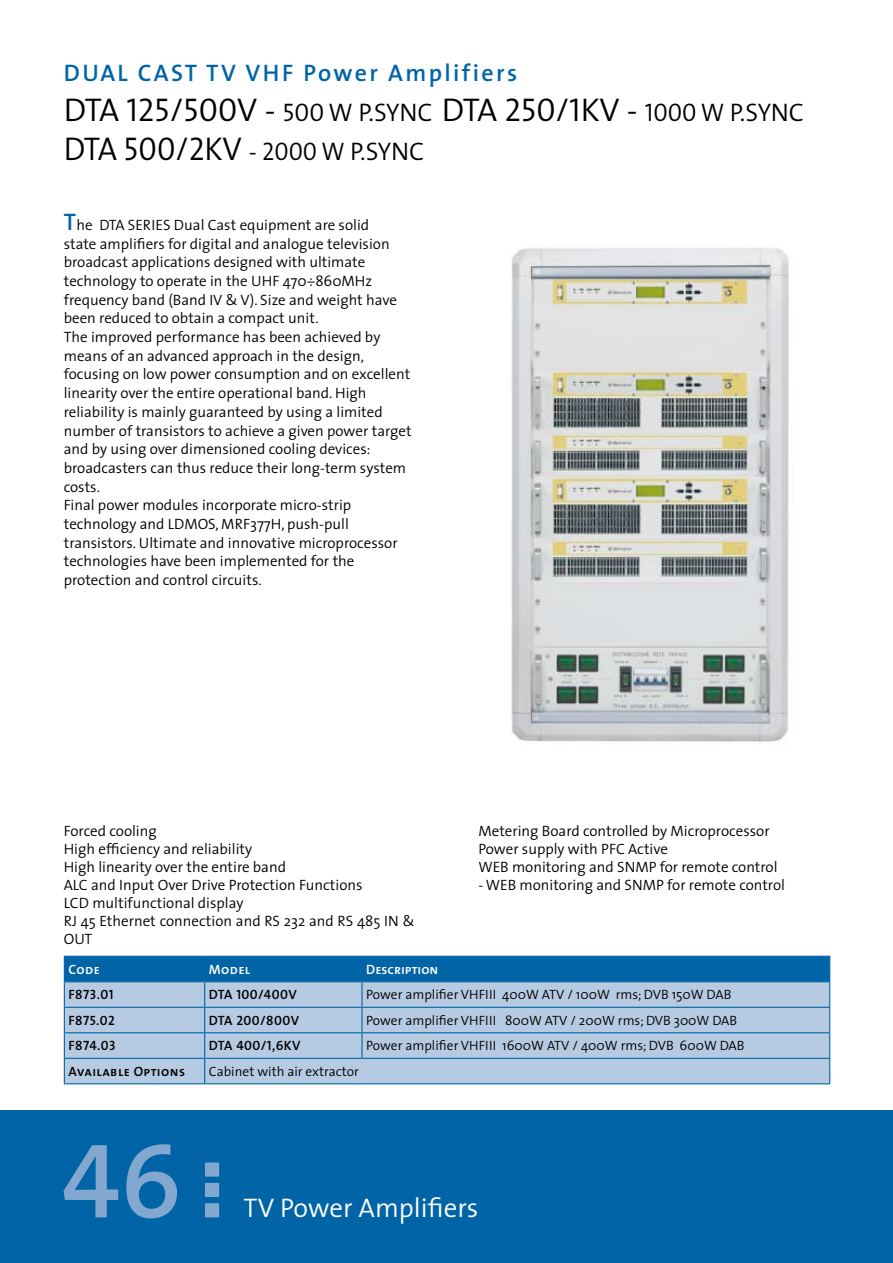
<style>
.page{position:relative;width:893px;height:1263px;background:#fff}
.page>*{position:absolute;margin:0;border:0;box-sizing:border-box;transform-origin:0 0}
.t1{font:106.95px "The Sans Semi Bold Caps";color:#82a8cf}
.t2{font:33px "The Sans Semi Light Caps";color:#000}
.t3{font:300 27px "The Sans";color:#fff}
.t4{font:25.5px "The Sans Semi Light Caps";color:#000;scale:.96 1}
.t5{font:600 24px "The Sans";letter-spacing:.1em;color:#0064a6}
.t6{font:300 15px/18.8px "The Sans";color:#000}
.t7{font:300 13.5px "The Sans";color:#000}
.t8{font:13.5px "The Sans Semi Bold Caps";letter-spacing:.03em;color:#000}
.t9{font:13.5px "The Sans Semi Bold Caps";color:#fff}
.s1{font-size:25.5px}
.s2{font-size:33px}
.s3{font-weight:600;font-size:24px;color:#0064a6}
</style>
<div class="page">
<div style="left:0;top:1110px;width:893px;height:153px;background:#0064a6"></div>
<svg style="left:205px;top:1162px;width:14px;height:55px"></svg>
<svg style="left:64px;top:956px;width:766px;height:127px;background:#8ab1d3"></svg>
<hr style="left:64px;top:1083px;width:141px;height:1px;background:#0064a6">
<hr style="left:205px;top:1083px;width:157px;height:1px;background:#0064a6">
<hr style="left:362px;top:1083px;width:468px;height:1px;background:#0064a6">
<img style="left:511px;top:247px;width:278px;height:495px">
<h3 class="t5" style="left:64px;top:53px;width:455px">DUAL CAST TV VHF Power Amplifiers</h3>
<h2 class="t2" style="left:64px;top:82px;width:742px">DTA 125/500V - <span class="s1">500 W P.SYNC</span> DTA 250/1KV - <span class="s1">1000 W P.SYNC</span></h2>
<h3 class="t4" style="left:64px;top:131px;width:377px"><span class="s2">DTA 500/2KV</span> - 2000 W P.SYNC</h3>
<p class="t6" style="left:64px;top:215px;width:349px"><span class="s3">T</span>he DTA SERIES Dual Cast equipment are solid<br>state amplifiers for digital and analogue television broadcast applications designed with ultimate technology to operate in the UHF 470÷860MHz frequency band (Band IV &amp; V). Size and weight have been reduced to obtain a compact unit.<br>The improved performance has been achieved by means of an advanced approach in the design, focusing on low power consumption and on excellent linearity over the entire operational band. High reliability is mainly guaranteed by using a limited number of transistors to achieve a given power target and by using over dimensioned cooling devices: broadcasters can thus reduce their long-term system costs.<br>Final power modules incorporate micro-strip technology and LDMOS, MRF377H, push-pull transistors. Ultimate and innovative microprocessor technologies have been implemented for the protection and control circuits.</p>
<p class="t6" style="left:64px;top:821px;width:352px;line-height:18px">Forced cooling<br>High efficiency and reliability<br>High linearity over the entire band<br>ALC and Input Over Drive Protection Functions<br>LCD multifunctional display<br>RJ 45 Ethernet connection and RS 232 and RS 485 IN &amp;<br>OUT</p>
<p class="t6" style="left:478px;top:821px;width:301px;line-height:18px">Metering Board controlled by Microprocessor<br>Power supply with PFC Active<br>WEB monitoring and SNMP for remote control</p>
<p class="t6" style="left:478px;top:875px;width:308px">- WEB monitoring and SNMP for remote control</p>
<p class="t9" style="left:69px;top:958px;width:33px">Code</p>
<p class="t9" style="left:209px;top:958px;width:43px">Model</p>
<p class="t9" style="left:366px;top:958px;width:74px">Description</p>
<p class="t8" style="left:69px;top:983px;width:45px">F873.01</p>
<p class="t8" style="left:209px;top:983px;width:89px">DTA 100/400V</p>
<p class="t7" style="left:366px;top:984px;width:367px">Power amplifier VHFIII 400W ATV / 100W rms; DVB 150W DAB</p>
<p class="t8" style="left:69px;top:1009px;width:48px">F875.02</p>
<p class="t8" style="left:209px;top:1009px;width:92px">DTA 200/800V</p>
<p class="t7" style="left:366px;top:1009px;width:372px">Power amplifier VHFIII 800W ATV / 200W rms; DVB 300W DAB</p>
<p class="t8" style="left:69px;top:1035px;width:49px">F874.03</p>
<p class="t8" style="left:209px;top:1035px;width:93px">DTA 400/1,6KV</p>
<p class="t7" style="left:366px;top:1035px;width:380px">Power amplifier VHFIII 1600W ATV / 400W rms; DVB 600W DAB</p>
<p class="t8" style="left:69px;top:1060px;width:118px">Available Options</p>
<p class="t7" style="left:209px;top:1060px;width:151px">Cabinet with air extractor</p>
<h1 class="t1" style="left:62px;top:1092px;width:121px">46</h1>
<h3 class="t3" style="left:244px;top:1185px;width:236px">TV Power Amplifiers</h3>
</div>
